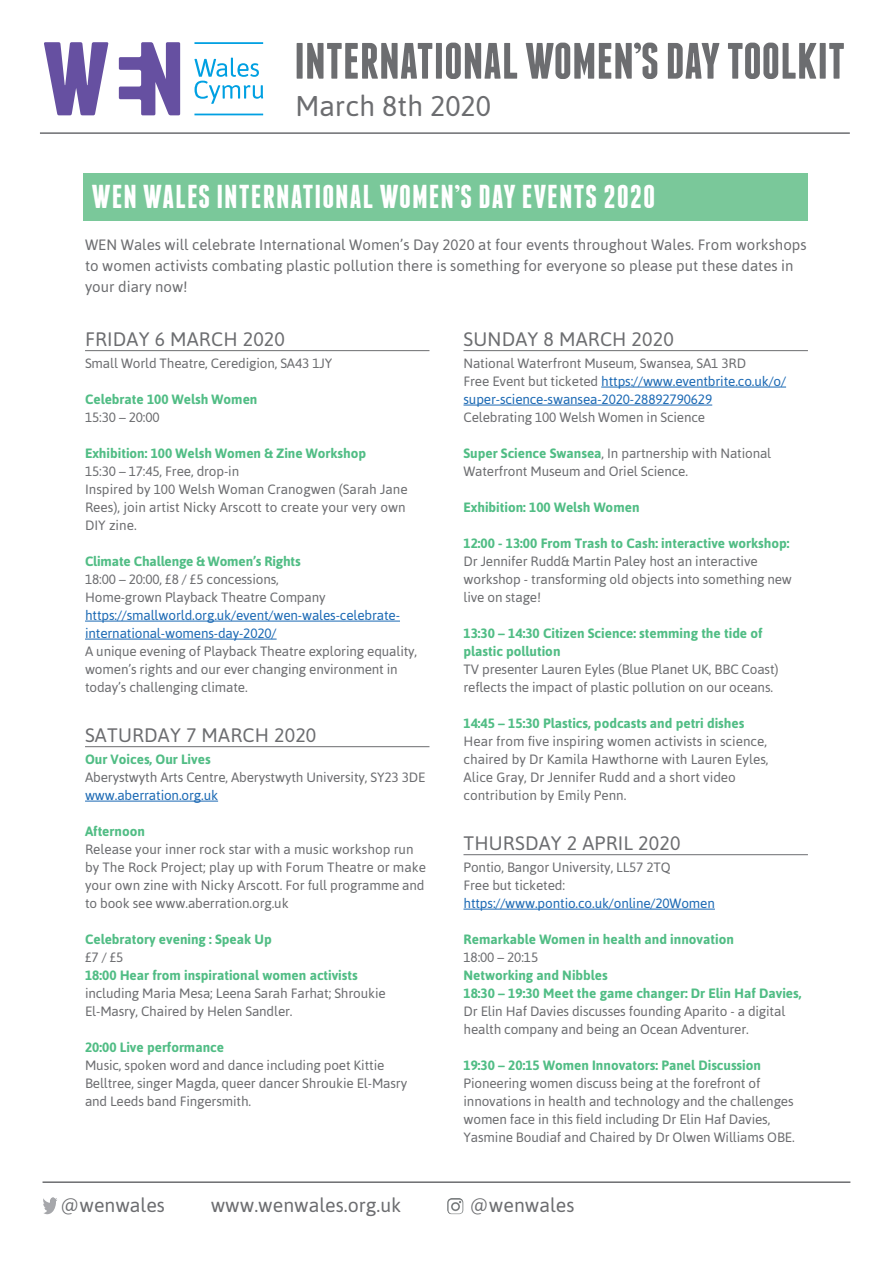
<style>
.page{position:relative;width:893px;height:1263px;background:#fff}
.page>*{position:absolute;margin:0;border:0;box-sizing:border-box;transform-origin:0 0}
.t1{font:700 51px "Franchise";color:#6c6d70}
.t2{font:700 33px "Franchise";letter-spacing:.03em;color:#fff}
.t3{font:28.5px "Asap";color:#6c6d70}
.t4{font:19.5px "Asap";letter-spacing:.01em;color:#6c6d70}
.t5{font:15px/21px "Asap";color:#6c6d70}
.t6{font:13.5px/18px "Asap";letter-spacing:-.01em;color:#6c6d70}
.t7{font:700 13.5px/18px "Asap";color:#51bd85}
.t8{font:13.5px/18px "Asap";letter-spacing:-.01em;color:#1b69b4}
.s1{color:#6c6d70}
.s2{font-weight:700;color:#51bd85}
</style>
<div class="page">
<svg style="left:44px;top:42px;width:64px;height:73px"></svg>
<svg style="left:119px;top:42px;width:61px;height:73px"></svg>
<svg style="left:194px;top:58px;width:69px;height:46px"></svg>
<svg style="left:194px;top:42px;width:69px;height:2px"></svg>
<svg style="left:194px;top:114px;width:69px;height:1px"></svg>
<hr style="left:40px;top:132px;width:810px;height:2px;background:#6c6d70">
<hr style="left:85px;top:350px;width:344px;height:1px;background:#6c6d70">
<hr style="left:85px;top:621px;width:315px;height:1px;background:#1b69b4">
<hr style="left:85px;top:639px;width:192px;height:1px;background:#1b69b4">
<hr style="left:85px;top:746px;width:344px;height:1px;background:#6c6d70">
<hr style="left:85px;top:801px;width:133px;height:1px;background:#1b69b4">
<hr style="left:463px;top:350px;width:345px;height:1px;background:#6c6d70">
<hr style="left:601px;top:387px;width:185px;height:1px;background:#1b69b4">
<hr style="left:463px;top:405px;width:249px;height:1px;background:#1b69b4">
<hr style="left:463px;top:854px;width:345px;height:1px;background:#6c6d70">
<hr style="left:463px;top:909px;width:252px;height:1px;background:#1b69b4">
<div style="left:83px;top:173px;width:725px;height:48px;background:#7ac89a"></div>
<hr style="left:43px;top:1181px;width:807px;height:2px;background:#6c6d70">
<img style="left:43px;top:1197px;width:14px;height:17px">
<img style="left:447px;top:1198px;width:16px;height:16px">
<h1 class="t1" style="left:294px;top:37px;width:552px">INTERNATIONAL WOMEN’S DAY TOOLKIT</h1>
<h3 class="t3" style="left:295px;top:89px;width:197px">March 8th 2020</h3>
<h2 class="t2" style="left:92px;top:181px;width:565px">WEN WALES INTERNATIONAL WOMEN’S DAY EVENTS 2020</h2>
<p class="t5" style="left:85px;top:234px;width:723px">WEN Wales will celebrate International Women’s Day 2020 at four events throughout Wales. From workshops to women activists combating plastic pollution there is something for everyone so please put these dates in your diary now!</p>
<h3 class="t4" style="left:85px;top:328px;width:201px">FRIDAY 6 MARCH 2020</h3>
<p class="t6" style="left:85px;top:354px;width:249px">Small World Theatre, Ceredigion, SA43 1JY</p>
<p class="t7" style="left:85px;top:390px;width:174px">Celebrate 100 Welsh Women</p>
<p class="t6" style="left:85px;top:408px;width:76px">15:30 – 20:00</p>
<p class="t7" style="left:85px;top:444px;width:283px">Exhibition: 100 Welsh Women &amp; Zine Workshop</p>
<p class="t6" style="left:85px;top:462px;width:324px">15:30 – 17:45, Free, drop-in<br>Inspired by 100 Welsh Woman Cranogwen (Sarah Jane Rees), join artist Nicky Arscott to create your very own DIY zine.</p>
<p class="t7" style="left:85px;top:552px;width:217px">Climate Challenge &amp; Women’s Rights</p>
<p class="t6" style="left:85px;top:570px;width:242px">18:00 – 20:00, £8 / £5 concessions,<br>Home-grown Playback Theatre Company</p>
<p class="t8" style="left:85px;top:606px;width:316px">https://smallworld.org.uk/event/wen-wales-celebrate&shy;international-womens-day-2020/</p>
<p class="t6" style="left:85px;top:642px;width:334px">A unique evening of Playback Theatre exploring equality, women’s rights and our ever changing environment in today’s challenging climate.</p>
<h3 class="t4" style="left:85px;top:724px;width:233px">SATURDAY 7 MARCH 2020</h3>
<p class="t7" style="left:85px;top:750px;width:127px">Our Voices, Our Lives</p>
<p class="t6" style="left:85px;top:768px;width:342px">Aberystwyth Arts Centre, Aberystwyth University, SY23 3DE</p>
<p class="t8" style="left:85px;top:786px;width:135px">www.aberration.org.uk</p>
<p class="t7" style="left:85px;top:822px;width:61px">Afternoon</p>
<p class="t6" style="left:85px;top:840px;width:342px">Release your inner rock star with a music workshop run by The Rock Project; play up with Forum Theatre or make your own zine with Nicky Arscott. For full programme and to book see www.aberration.org.uk</p>
<p class="t7" style="left:85px;top:930px;width:188px">Celebratory evening : Speak Up</p>
<p class="t6" style="left:85px;top:948px;width:40px">£7 / £5</p>
<p class="t7" style="left:85px;top:966px;width:274px">18:00 Hear from inspirational women activists</p>
<p class="t6" style="left:85px;top:984px;width:302px">including Maria Mesa; Leena Sarah Farhat; Shroukie<br>El-Masry, Chaired by Helen Sandler.</p>
<p class="t7" style="left:85px;top:1038px;width:141px">20:00 Live performance</p>
<p class="t6" style="left:85px;top:1056px;width:324px">Music, spoken word and dance including poet Kittie<br>Belltree, singer Magda, queer dancer Shroukie El-Masry and Leeds band Fingersmith.</p>
<h3 class="t4" style="left:463px;top:328px;width:212px">SUNDAY 8 MARCH 2020</h3>
<p class="t8" style="left:463px;top:354px;width:324px"><span class="s1">National Waterfront Museum, Swansea, SA1 3RD<br>Free Event but ticketed</span> https://www.eventbrite.co.uk/o/ super-science-swansea-2020-28892790629</p>
<p class="t6" style="left:463px;top:408px;width:243px">Celebrating 100 Welsh Women in Science</p>
<p class="t6" style="left:463px;top:444px;width:309px"><span class="s2">Super Science Swansea</span>, In partnership with National<br>Waterfront Museum and Oriel Science.</p>
<p class="t7" style="left:463px;top:498px;width:178px">Exhibition: 100 Welsh Women</p>
<p class="t7" style="left:463px;top:534px;width:327px">12:00 - 13:00 From Trash to Cash: interactive workshop:</p>
<p class="t6" style="left:463px;top:552px;width:330px">Dr Jennifer Rudd&amp; Martin Paley host an interactive workshop - transforming old objects into something new live on stage!</p>
<p class="t7" style="left:463px;top:624px;width:301px">13:30 – 14:30 Citizen Science: stemming the tide of plastic pollution</p>
<p class="t6" style="left:463px;top:660px;width:317px">TV presenter Lauren Eyles (Blue Planet UK, BBC Coast) reflects the impact of plastic pollution on our oceans.</p>
<p class="t7" style="left:463px;top:714px;width:282px">14:45 – 15:30 Plastics, podcasts and petri dishes</p>
<p class="t6" style="left:463px;top:732px;width:307px">Hear from five inspiring women activists in science, chaired by Dr Kamila Hawthorne with Lauren Eyles, Alice Gray, Dr Jennifer Rudd and a short video contribution by Emily Penn.</p>
<h3 class="t4" style="left:463px;top:832px;width:218px">THURSDAY 2 APRIL 2020</h3>
<p class="t6" style="left:463px;top:858px;width:209px">Pontio, Bangor University, LL57 2TQ<br>Free but ticketed:</p>
<p class="t8" style="left:463px;top:894px;width:253px">https://www.pontio.co.uk/online/20Women</p>
<p class="t7" style="left:463px;top:930px;width:272px">Remarkable Women in health and innovation</p>
<p class="t6" style="left:463px;top:948px;width:76px">18:00 – 20:15</p>
<p class="t7" style="left:463px;top:966px;width:339px">Networking and Nibbles<br>18:30 – 19:30 Meet the game changer: Dr Elin Haf Davies,</p>
<p class="t6" style="left:463px;top:1002px;width:323px">Dr Elin Haf Davies discusses founding Aparito - a digital health company and being an Ocean Adventurer.</p>
<p class="t7" style="left:463px;top:1056px;width:299px">19:30 – 20:15 Women Innovators: Panel Discussion</p>
<p class="t6" style="left:463px;top:1074px;width:333px">Pioneering women discuss being at the forefront of innovations in health and technology and the challenges women face in this field including Dr Elin Haf Davies, Yasmine Boudiaf and Chaired by Dr Olwen Williams OBE.</p>
<h3 class="t4" style="left:60px;top:1193px;width:106px">@wenwales</h3>
<h3 class="t4" style="left:211px;top:1193px;width:192px">www.wenwales.org.uk</h3>
<h3 class="t4" style="left:470px;top:1193px;width:106px">@wenwales</h3>
</div>
